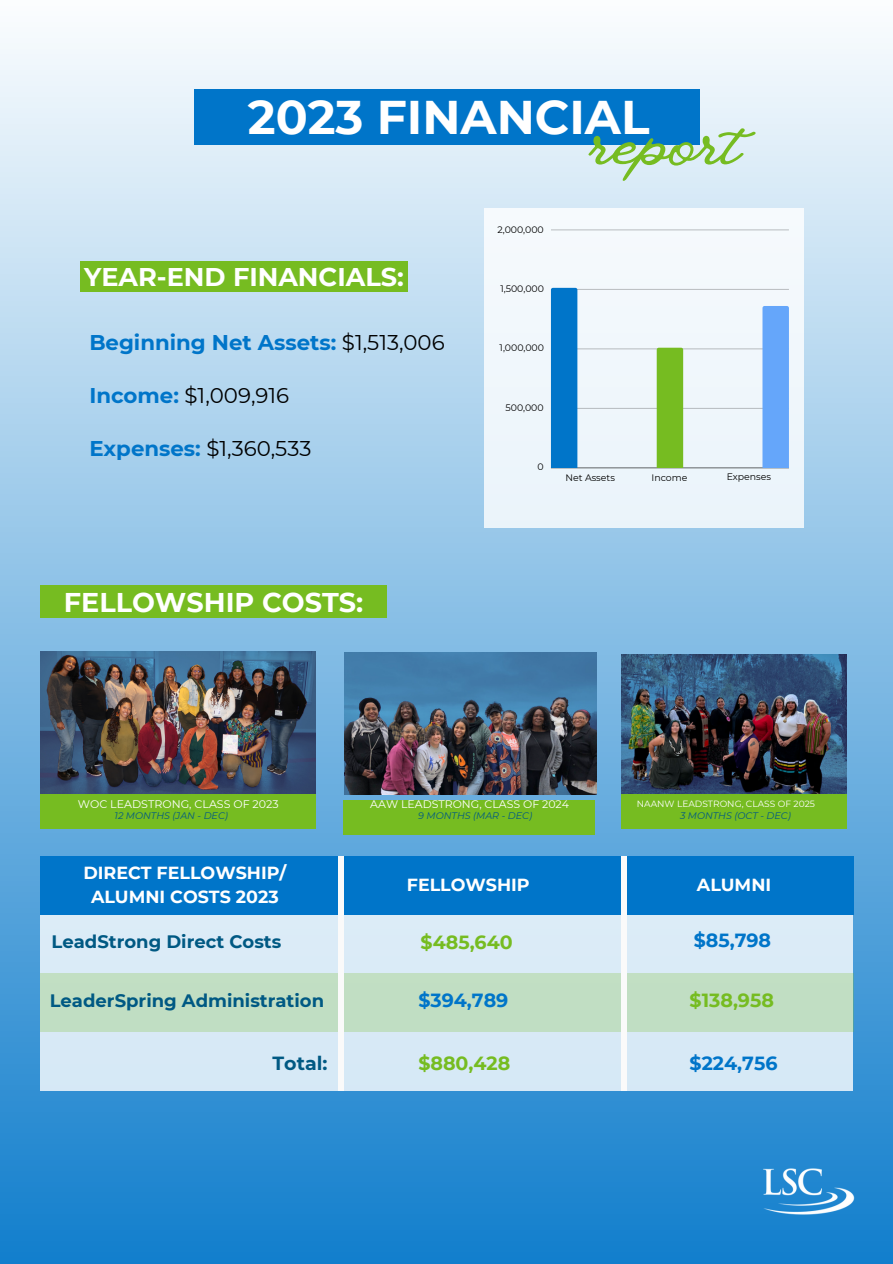
<style>
.page{position:relative;width:893px;height:1264px;background:#fff}
.page>*{position:absolute;margin:0;border:0;box-sizing:border-box;transform-origin:0 0}
.t1{font:83.4px "Vintage Goods";color:#76bc21}
.t2{font:700 47.1px "Montserrat";color:#fff}
.t3{font:700 27.15px "Montserrat";color:#fff}
.t4{font:700 25.5px "Montserrat";color:#fff}
.t5{font:21.3px "Montserrat";color:#000}
.t6{font:700 21.3px "Montserrat";color:#0075c9}
.t7{font:700 19.05px "Montserrat";color:#76bc21}
.t8{font:700 19.05px "Montserrat";color:#0075c9}
.t9{font:700 19.05px "Montserrat";color:#005983}
.t10{font:700 18px "Montserrat";color:#005983}
.t11{font:700 17.55px/23.9px "Montserrat";color:#fff;text-align:center}
.t12{font:11.1px "Montserrat";color:#fff}
.t13{font:10.95px "Montserrat";color:#fff}
.t14{font:italic 9.6px "Montserrat";color:#005983}
.t15{font:9.45px "Montserrat";color:#000}
.t16{font:9px "Montserrat";color:#fff}
.s1{font-weight:400;color:#000}
.s2{font-weight:700;color:#0075c9}
</style>
<div class="page">
<div style="left:0;top:0;width:892px;height:1263px;background:linear-gradient(to bottom,#fbfdfe,#127ecb)"></div>
<div style="left:80px;top:261px;width:327px;height:30px;background:#76bc21"></div>
<div style="left:484px;top:208px;width:320px;height:320px;background:#f0f7fc"></div>
<div style="left:194px;top:89px;width:505px;height:56px;background:#0075c9"></div>
<hr style="left:551px;top:408px;width:237px;height:1px;background:#000">
<hr style="left:551px;top:348px;width:237px;height:1px;background:#000">
<hr style="left:551px;top:289px;width:237px;height:1px;background:#000">
<hr style="left:551px;top:230px;width:237px;height:1px;background:#000">
<hr style="left:551px;top:467px;width:237px;height:1px;background:#000">
<div style="left:551px;top:288px;width:26px;height:180px;background:#0075c9"></div>
<div style="left:656px;top:348px;width:27px;height:120px;background:#76bc21"></div>
<div style="left:762px;top:306px;width:26px;height:162px;background:#65a6fa"></div>
<div style="left:40px;top:586px;width:347px;height:32px;background:#76bc21"></div>
<img style="left:40px;top:624px;width:276px;height:183px">
<img style="left:344px;top:653px;width:252px;height:141px">
<img style="left:621px;top:654px;width:225px;height:140px">
<div style="left:40px;top:794px;width:275px;height:34px;background:#76bc21"></div>
<div style="left:343px;top:800px;width:252px;height:34px;background:#76bc21"></div>
<div style="left:621px;top:794px;width:225px;height:34px;background:#76bc21"></div>
<div style="left:40px;top:856px;width:813px;height:234px;background:#d8e9f6"></div>
<div style="left:40px;top:856px;width:813px;height:58px;background:#0075c9"></div>
<div style="left:40px;top:973px;width:813px;height:58px;background:#c1dec3"></div>
<img style="left:752px;top:1148px;width:108px;height:79px">
<div style="left:338px;top:856px;width:5px;height:234px;background:#fafafa"></div>
<div style="left:621px;top:856px;width:6px;height:234px;background:#fafafa"></div>
<h2 class="t2" style="left:248px;top:88px;width:403px">2023 FINANCIAL</h2>
<h1 class="t1" style="left:589px;top:91px;width:153px">report</h1>
<h3 class="t4" style="left:84px;top:261px;width:321px">YEAR-END FINANCIALS:</h3>
<h3 class="t6" style="left:89px;top:329px;width:357px">Beginning Net Assets: <span class="s1">$1,513,006</span></h3>
<h3 class="t5" style="left:89px;top:382px;width:201px"><span class="s2">Income:</span> $1,009,916</h3>
<h3 class="t5" style="left:89px;top:435px;width:223px"><span class="s2">Expenses:</span> $1,360,533</h3>
<h3 class="t3" style="left:64px;top:585px;width:301px">FELLOWSHIP COSTS:</h3>
<p class="t15" style="left:497px;top:223px;width:48px">2,000,000</p>
<p class="t15" style="left:500px;top:283px;width:45px">1,500,000</p>
<p class="t15" style="left:499px;top:342px;width:46px">1,000,000</p>
<p class="t15" style="left:505px;top:402px;width:40px">500,000</p>
<p class="t15" style="left:537px;top:461px;width:8px">0</p>
<p class="t15" style="left:565px;top:471px;width:51px">Net Assets</p>
<p class="t15" style="left:651px;top:471px;width:37px">Income</p>
<p class="t15" style="left:726px;top:470px;width:46px">Expenses</p>
<p class="t12" style="left:78px;top:797px;width:202px">WOC LEADSTRONG, CLASS OF 2023</p>
<p class="t13" style="left:370px;top:797px;width:200px">AAW LEADSTRONG, CLASS OF 2024</p>
<p class="t16" style="left:637px;top:797px;width:179px">NAANW LEADSTRONG, CLASS OF 2025</p>
<p class="t14" style="left:115px;top:810px;width:115px">12 MONTHS (JAN - DEC)</p>
<p class="t14" style="left:418px;top:810px;width:115px">9 MONTHS (MAR - DEC)</p>
<p class="t14" style="left:680px;top:809px;width:112px">3 MONTHS (OCT - DEC)</p>
<h3 class="t11" style="left:83px;top:861px;width:204px">DIRECT FELLOWSHIP/<br>ALUMNI COSTS 2023</h3>
<h3 class="t11" style="left:407px;top:873px;width:124px">FELLOWSHIP</h3>
<h3 class="t11" style="left:697px;top:873px;width:76px">ALUMNI</h3>
<h3 class="t10" style="left:52px;top:930px;width:231px">LeadStrong Direct Costs</h3>
<h3 class="t10" style="left:50px;top:989px;width:276px">LeaderSpring Administration</h3>
<h3 class="t7" style="left:420px;top:930px;width:94px">$485,640</h3>
<h3 class="t8" style="left:418px;top:988px;width:91px">$394,789</h3>
<h3 class="t8" style="left:693px;top:928px;width:79px">$85,798</h3>
<h3 class="t7" style="left:689px;top:988px;width:86px">$138,958</h3>
<h3 class="t9" style="left:272px;top:1051px;width:56px">Total:</h3>
<h3 class="t7" style="left:418px;top:1051px;width:93px">$880,428</h3>
<h3 class="t8" style="left:689px;top:1051px;width:89px">$224,756</h3>
</div>
